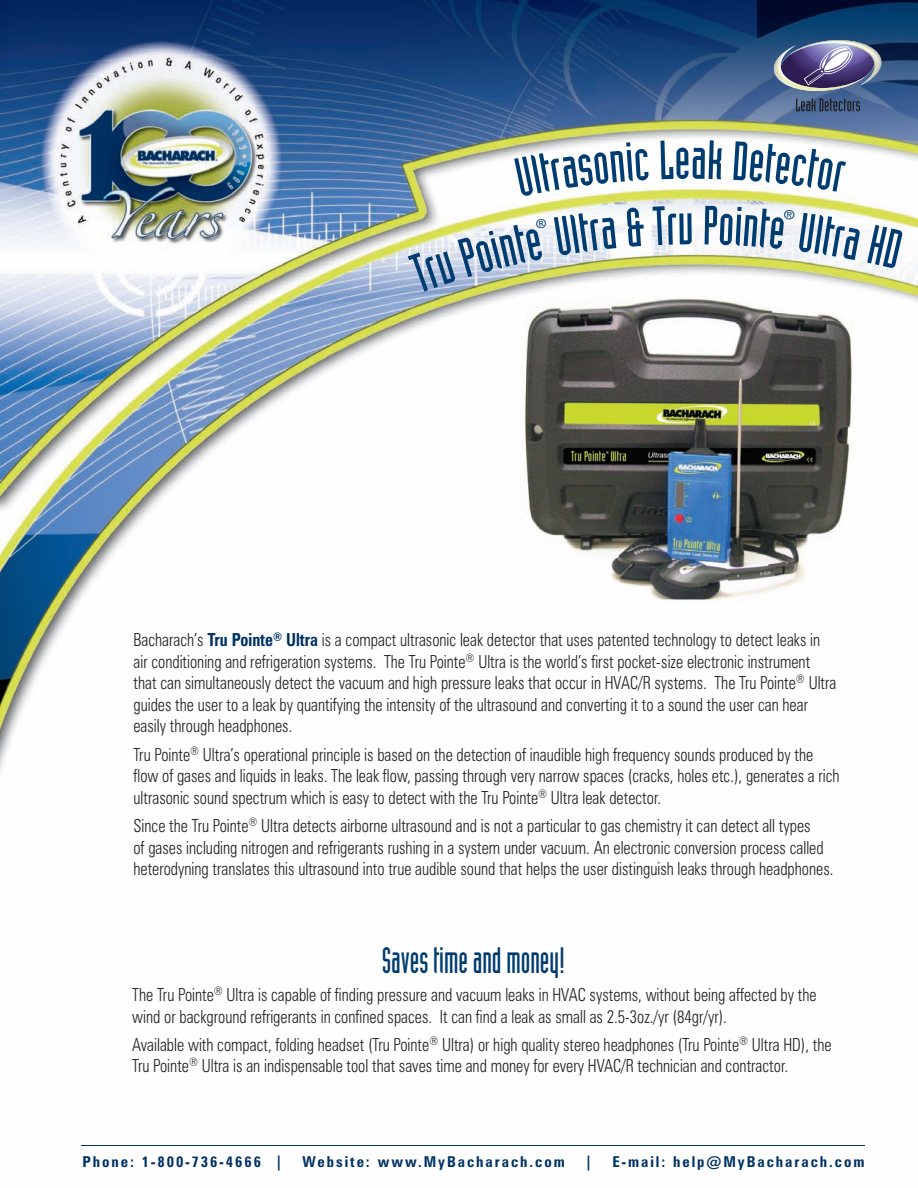
<style>
.page{position:relative;width:918px;height:1188px;background:#fff}
.page>*{position:absolute;margin:0;border:0;box-sizing:border-box;transform-origin:0 0}
.t1{font:54px "Industria Solid";color:#013c70}
.t2{font:36px "Industria Solid";color:#013c70;scale:.9 1}
.t3{font:300 condensed 18px/21.6px "Zurich BT";color:#231f20;scale:.9 1}
.t4{font:700 condensed 15px "Zurich BT";letter-spacing:.13em;color:#003163}
.s1{font-weight:700;color:#003163}
</style>
<div class="page">
<img style="left:0;top:0;width:918px;height:1146px">
<hr style="left:81px;top:1146px;width:783px;height:1px;background:#003163">
<img style="left:510px;top:293px;width:361px;height:311px">
<svg style="left:774px;top:40px;width:107px;height:51px"></svg>
<svg style="left:796px;top:98px;width:64px;height:13px"></svg>
<svg style="left:514px;top:142px;width:135px;height:55px"></svg>
<svg style="left:660px;top:140px;width:14px;height:39px"></svg>
<svg style="left:693px;top:140px;width:30px;height:39px"></svg>
<svg style="left:733px;top:141px;width:113px;height:51px"></svg>
<svg style="left:554px;top:213px;width:62px;height:43px"></svg>
<svg style="left:626px;top:207px;width:19px;height:40px"></svg>
<svg style="left:653px;top:206px;width:39px;height:39px"></svg>
<svg style="left:867px;top:225px;width:36px;height:44px"></svg>
<svg style="left:705px;top:206px;width:155px;height:54px"></svg>
<svg style="left:408px;top:218px;width:139px;height:75px"></svg>
<h1 class="t1" style="left:675px;top:129px;width:18px">e</h1>
<p class="t3" style="left:133px;top:630px;width:783px">Bacharach’s <span class="s1">Tru Pointe</span><sup>®</sup> <span class="s1">Ultra</span> is a compact ultrasonic leak detector that uses patented technology to detect leaks in air conditioning and refrigeration systems. The Tru Pointe<sup>®</sup> Ultra is the world’s first pocket-size electronic instrument that can simultaneously detect the vacuum and high pressure leaks that occur in HVAC/R systems. The Tru Pointe<sup>®</sup> Ultra guides the user to a leak by quantifying the intensity of the ultrasound and converting it to a sound the user can hear easily through headphones.</p>
<p class="t3" style="left:133px;top:745px;width:786px">Tru Pointe<sup>®</sup> Ultra’s operational principle is based on the detection of inaudible high frequency sounds produced by the flow of gases and liquids in leaks. The leak flow, passing through very narrow spaces (cracks, holes etc.), generates a rich ultrasonic sound spectrum which is easy to detect with the Tru Pointe<sup>®</sup> Ultra leak detector.</p>
<p class="t3" style="left:133px;top:817px;width:779px">Since the Tru Pointe<sup>®</sup> Ultra detects airborne ultrasound and is not a particular to gas chemistry it can detect all types<br>of gases including nitrogen and refrigerants rushing in a system under vacuum. An electronic conversion process called heterodyning translates this ultrasound into true audible sound that helps the user distinguish leaks through headphones.</p>
<h2 class="t2" style="left:382px;top:939px;width:205px">Saves time and money!</h2>
<p class="t3" style="left:132px;top:985px;width:762px">The Tru Pointe<sup>®</sup> Ultra is capable of finding pressure and vacuum leaks in HVAC systems, without being affected by the wind or background refrigerants in confined spaces. It can find a leak as small as 2.5-3oz./yr (84gr/yr).</p>
<p class="t3" style="left:132px;top:1035px;width:779px">Available with compact, folding headset (Tru Pointe<sup>®</sup> Ultra) or high quality stereo headphones (Tru Pointe<sup>®</sup> Ultra HD), the<br>Tru Pointe<sup>®</sup> Ultra is an indispensable tool that saves time and money for every HVAC/R technician and contractor.</p>
<p class="t4" style="left:82px;top:1156px;width:202px">Phone: 1-800-736-4666 |</p>
<p class="t4" style="left:303px;top:1156px;width:264px">Website: www.MyBacharach.com</p>
<p class="t4" style="left:585px;top:1156px;width:9px">|</p>
<p class="t4" style="left:613px;top:1156px;width:254px">E-mail: help@MyBacharach.com</p>
</div>
